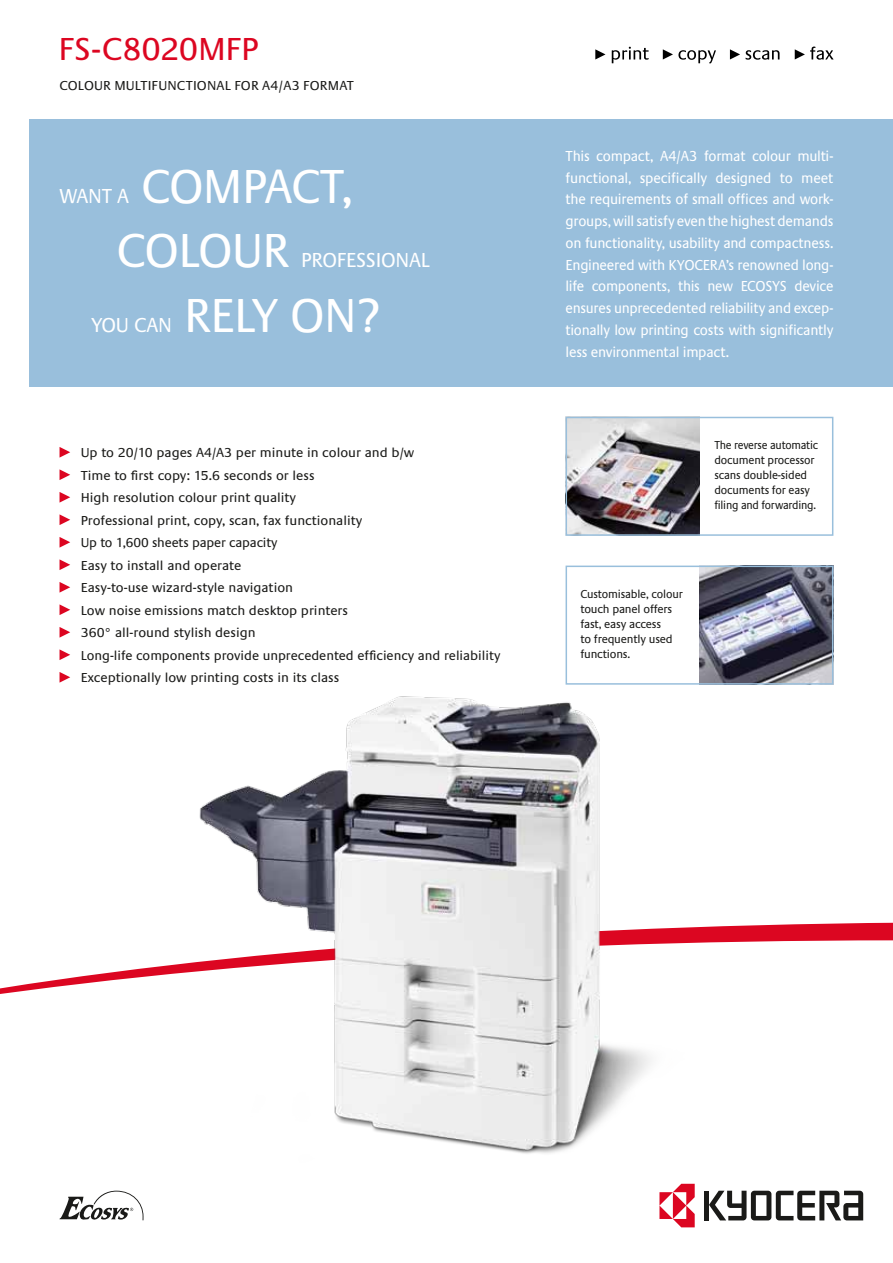
<style>
.page{position:relative;width:893px;height:1263px;background:#fff}
.page>*{position:absolute;margin:0;border:0;box-sizing:border-box;transform-origin:0 0}
.t1{font:49.5px/64.5px "Praxis EF";color:#fff;scale:.95 1}
.t2{font:33px "Praxis EF";letter-spacing:-.01em;color:#dc0621}
.t3{font:21px "Praxis EF";letter-spacing:.015em;color:#fff;scale:.95 1}
.t4{font:15px/21.8px "Praxis EF";letter-spacing:-.02em;color:#fff;text-align:justify;scale:.93 1}
.t5{font:13.5px "Praxis EF";color:#1a1a18}
.t6{font:12px/15px "Praxis EF";letter-spacing:-.015em;color:#1a1a18;scale:.9 1}
.t7{font:12px/15px "Praxis EF";letter-spacing:-.015em;color:#1a1a18;scale:.93 1}
</style>
<div class="page">
<img style="left:699px;top:569px;width:131px;height:113px">
<img style="left:569px;top:420px;width:130px;height:113px">
<div style="left:566px;top:566px;width:267px;height:119px;border:2px solid #99bfdc"></div>
<svg style="left:706px;top:922px;width:187px;height:18px;background:#e0273e"></svg>
<svg style="left:0;top:940px;width:893px;height:54px"></svg>
<div style="left:30px;top:119px;width:863px;height:268px;background:#99bfdc"></div>
<div style="left:566px;top:417px;width:267px;height:119px;border:2px solid #99bfdc"></div>
<img style="left:197px;top:696px;width:509px;height:488px">
<div style="left:704px;top:1191px;width:5px;height:29px;background:#1a1a18"></div>
<svg style="left:709px;top:1191px;width:154px;height:29px"></svg>
<svg style="left:659px;top:1184px;width:36px;height:43px"></svg>
<svg style="left:795px;top:47px;width:38px;height:13px"></svg>
<svg style="left:746px;top:50px;width:33px;height:10px"></svg>
<svg style="left:595px;top:49px;width:10px;height:11px"></svg>
<svg style="left:663px;top:49px;width:53px;height:14px"></svg>
<svg style="left:612px;top:47px;width:37px;height:16px"></svg>
<svg style="left:730px;top:49px;width:10px;height:11px"></svg>
<svg style="left:60px;top:447px;width:10px;height:11px"></svg>
<svg style="left:60px;top:469px;width:10px;height:11px"></svg>
<svg style="left:60px;top:492px;width:10px;height:11px"></svg>
<svg style="left:60px;top:514px;width:10px;height:11px"></svg>
<svg style="left:60px;top:537px;width:10px;height:11px"></svg>
<svg style="left:60px;top:559px;width:10px;height:11px"></svg>
<svg style="left:60px;top:582px;width:10px;height:11px"></svg>
<svg style="left:60px;top:604px;width:10px;height:11px"></svg>
<svg style="left:60px;top:627px;width:10px;height:11px"></svg>
<svg style="left:60px;top:649px;width:10px;height:11px"></svg>
<svg style="left:60px;top:672px;width:10px;height:11px"></svg>
<svg style="left:60px;top:1191px;width:83px;height:29px"></svg>
<h2 class="t2" style="left:58px;top:31px;width:202px">FS-C8020MFP</h2>
<p class="t5" style="left:60px;top:78px;width:294px">Colour Multifunctional for A4/A3 Format</p>
<h1 class="t1" style="left:117px;top:155px;width:250px;text-indent:25px">compact, colour</h1>
<h3 class="t3" style="left:60px;top:185px;width:75px">Want a</h3>
<h3 class="t3" style="left:301px;top:249px;width:48px">profess</h3>
<h3 class="t3" style="left:376px;top:249px;width:58px">ional</h3>
<h3 class="t3" style="left:91px;top:314px;width:87px">you can</h3>
<h1 class="t1" style="left:184px;top:284px;width:207px">rely on?</h1>
<p class="t5" style="left:70px;top:445px;width:345px">U p to 20/10 pages A4/A3 per minute in colour and b/w</p>
<p class="t5" style="left:81px;top:468px;width:235px">Time to first copy: 15.6 seconds or less</p>
<p class="t5" style="left:81px;top:490px;width:217px">High resolution colour print quality</p>
<p class="t5" style="left:81px;top:513px;width:283px">Professional print, copy, scan, fax functionality</p>
<p class="t5" style="left:81px;top:535px;width:198px">U p to 1,600 sheets paper capacity</p>
<p class="t5" style="left:81px;top:558px;width:162px">Easy to install and operate</p>
<p class="t5" style="left:81px;top:580px;width:214px">Easy-to-use wizard-style navigation</p>
<p class="t5" style="left:70px;top:603px;width:279px">Low noise emissions match desktop printers</p>
<p class="t5" style="left:81px;top:625px;width:176px">360° all-round stylish design</p>
<p class="t5" style="left:81px;top:648px;width:421px">Long-life components provide unprecedented efficiency and reliability</p>
<p class="t5" style="left:81px;top:670px;width:260px">Exceptionally low printing costs in its class</p>
<p class="t4" style="left:566px;top:145px;width:290px">This compact, A4/A3 format colour multi&shy;functional, specifically designed to meet the requirements of small offices and work&shy;groups, will satisfy even the highest demands on functionality, usability and compactness.<br>Engineered with KYOCERA’s renowned long&shy;life components, this new ECOSYS device ensures unprecedented reliability and excep&shy;tionally low printing costs with significantly less environmental impact.</p>
<p class="t7" style="left:580px;top:587px;width:112px">Customisable, colour touch panel offers fast, easy access<br>to frequently used functions.</p>
<p class="t6" style="left:714px;top:438px;width:117px">The reverse automatic document processor scans double-sided documents for easy filing and forwarding.</p>
</div>
